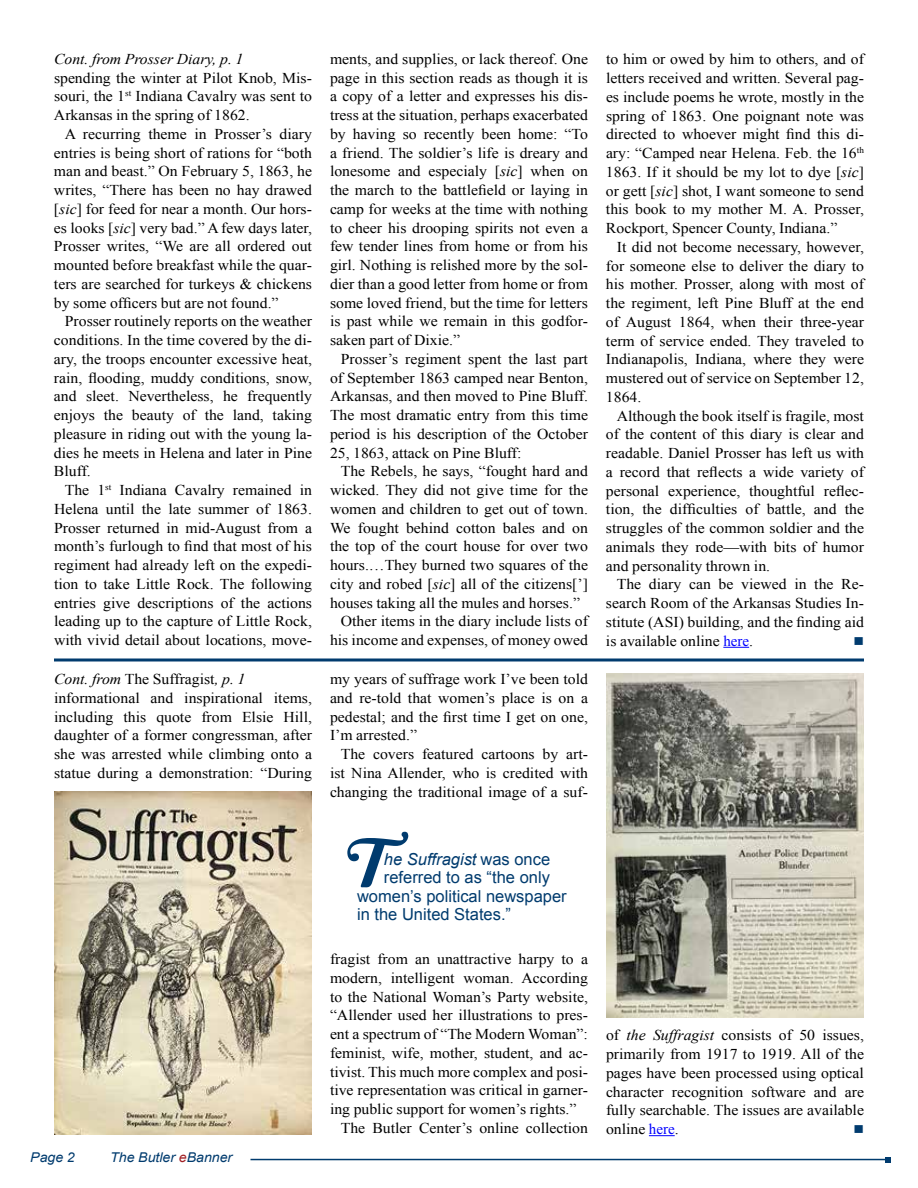
<style>
.page{position:relative;width:918px;height:1188px;background:#fff}
.page>*{position:absolute;margin:0;border:0;box-sizing:border-box;transform-origin:0 0}
.t1{font:72px "Amperzand";color:#003b6e;scale:1.05 1}
.t2{font:16.5px "Arial";color:#003b6e}
.t3{font:italic 16.5px "Arial";color:#003b6e}
.t4{font:15px/18.8px "Times New Roman";color:#000;text-align:justify;scale:1.05 1}
.t5{font:italic 15px "Times New Roman";color:#000;scale:1.05 1}
.t6{font:italic 13.5px "Arial";color:#003b6e;scale:1.05 1}
.t7{font:13.5px "Wingdings";color:#003b6e;scale:1.05 1}
.s1{font-style:italic}
.s2{font-style:normal}
.s3{color:#a01e23}
.s4{color:#00f}
</style>
<div class="page">
<hr style="left:251px;top:1159px;width:637px;height:1px;background:#003b6e">
<svg style="left:885px;top:1157px;width:6px;height:6px"></svg>
<svg style="left:54px;top:658px;width:810px;height:4px;background:#3f6b92"></svg>
<svg style="left:723px;top:647px;width:26px;height:1px"></svg>
<svg style="left:649px;top:1135px;width:26px;height:1px"></svg>
<img style="left:606px;top:674px;width:258px;height:343px">
<img style="left:54px;top:791px;width:258px;height:344px">
<p class="t5" style="left:54px;top:49px;width:182px">Cont. from Prosser Diary, p. 1</p>
<p class="t4" style="left:54px;top:68px;width:247px">spending the winter at Pilot Knob, Mis&shy;souri, the 1<sup>st</sup> Indiana Cavalry was sent to Arkansas in the spring of 1862.</p>
<p class="t4" style="left:54px;top:124px;width:247px;text-indent:11px">A recurring theme in Prosser’s diary entries is being short of rations for “both man and beast.” On February 5, 1863, he writes, “There has been no hay drawed [<span class="s1">sic</span>] for feed for near a month. Our hors&shy;es looks [<span class="s1">sic</span>] very bad.” A few days later, Prosser writes, “We are all ordered out mounted before breakfast while the quar&shy;ters are searched for turkeys &amp; chickens by some officers but are not found.”</p>
<p class="t4" style="left:54px;top:312px;width:247px;text-indent:11px">Prosser routinely reports on the weather conditions. In the time covered by the di&shy;ary, the troops encounter excessive heat, rain, flooding, muddy conditions, snow, and sleet. Nevertheless, he frequently enjoys the beauty of the land, taking pleasure in riding out with the young la&shy;dies he meets in Helena and later in Pine Bluff.</p>
<p class="t4" style="left:54px;top:481px;width:247px;text-indent:11px">The 1<sup>st</sup> Indiana Cavalry remained in Helena until the late summer of 1863.<br>Prosser returned in mid-August from a month’s furlough to find that most of his regiment had already left on the expedi&shy;tion to take Little Rock. The following entries give descriptions of the actions leading up to the capture of Little Rock, with vivid detail about locations, move-</p>
<p class="t5" style="left:54px;top:669px;width:184px">Cont. from <span class="s2">The Suffragist</span>, p. 1</p>
<p class="t4" style="left:54px;top:688px;width:247px">informational and inspirational items, including this quote from Elsie Hill, daughter of a former congressman, after she was arrested while climbing onto a statue during a demonstration: “During</p>
<p class="t6" style="left:30px;top:1148px;width:44px">Page 2</p>
<p class="t6" style="left:110px;top:1148px;width:118px">The Butler <span class="s3">e</span>Banner</p>
<p class="t4" style="left:330px;top:49px;width:247px">ments, and supplies, or lack thereof. One page in this section reads as though it is a copy of a letter and expresses his dis&shy;tress at the situation, perhaps exacerbated by having so recently been home: “To a friend. The soldier’s life is dreary and lonesome and especialy [<span class="s1">sic</span>] when on the march to the battlefield or laying in camp for weeks at the time with nothing to cheer his drooping spirits not even a few tender lines from home or from his girl. Nothing is relished more by the sol&shy;dier than a good letter from home or from some loved friend, but the time for letters is past while we remain in this godfor&shy;saken part of Dixie.”</p>
<p class="t4" style="left:330px;top:349px;width:247px;text-indent:11px">Prosser’s regiment spent the last part of September 1863 camped near Benton, Arkansas, and then moved to Pine Bluff.<br>The most dramatic entry from this time period is his description of the October 25, 1863, attack on Pine Bluff:</p>
<p class="t4" style="left:341px;top:462px;width:237px">The Rebels, he says, “fought hard and</p>
<p class="t4" style="left:330px;top:480px;width:247px">wicked. They did not give time for the</p>
<p class="t4" style="left:330px;top:499px;width:247px">women and children to get out of town.</p>
<p class="t4" style="left:330px;top:518px;width:247px">We fought behind cotton bales and on</p>
<p class="t4" style="left:330px;top:537px;width:247px">the top of the court house for over two</p>
<p class="t4" style="left:330px;top:555px;width:247px">hours.…They burned two squares of the</p>
<p class="t4" style="left:330px;top:574px;width:247px">city and robed [<span class="s1">sic</span>] all of the citizens[’]</p>
<p class="t4" style="left:330px;top:593px;width:240px">houses taking all the mules and horses.”</p>
<p class="t4" style="left:341px;top:612px;width:237px">Other items in the diary include lists of</p>
<p class="t4" style="left:330px;top:630px;width:247px">his income and expenses, of money owed</p>
<p class="t4" style="left:330px;top:669px;width:247px">my years of suffrage work I’ve been told and re-told that women’s place is on a pedestal; and the first time I get on one, I’m arrested.”</p>
<p class="t4" style="left:330px;top:744px;width:247px;text-indent:11px">The covers featured cartoons by art&shy;ist Nina Allender, who is credited with changing the traditional image of a suf-</p>
<h1 class="t1" style="left:344px;top:826px;width:47px">T</h1>
<p class="t3" style="left:384px;top:849px;width:168px">he Suffragist <span class="s2">was once</span></p>
<p class="t2" style="left:384px;top:866px;width:167px">referred to as “the only</p>
<p class="t2" style="left:357px;top:885px;width:211px">women’s political newspaper</p>
<p class="t2" style="left:357px;top:903px;width:156px">in the United States.”</p>
<p class="t4" style="left:330px;top:950px;width:247px">fragist from an unattractive harpy to a</p>
<p class="t4" style="left:330px;top:968px;width:247px">modern, intelligent woman. According</p>
<p class="t4" style="left:330px;top:987px;width:247px">to the National Woman’s Party website,</p>
<p class="t4" style="left:330px;top:1006px;width:247px">“Allender used her illustrations to pres-</p>
<p class="t4" style="left:330px;top:1025px;width:247px">ent a spectrum of “The Modern Woman”:</p>
<p class="t4" style="left:330px;top:1043px;width:247px">feminist, wife, mother, student, and ac-</p>
<p class="t4" style="left:330px;top:1062px;width:247px">tivist. This much more complex and posi-</p>
<p class="t4" style="left:330px;top:1081px;width:247px">tive representation was critical in garner-</p>
<p class="t4" style="left:330px;top:1100px;width:236px">ing public support for women’s rights.”</p>
<p class="t4" style="left:341px;top:1118px;width:237px">The Butler Center’s online collection</p>
<p class="t4" style="left:606px;top:50px;width:247px">to him or owed by him to others, and of letters received and written. Several pag&shy;es include poems he wrote, mostly in the spring of 1863. One poignant note was directed to whoever might find this di&shy;ary: “Camped near Helena. Feb. the 16<sup>th </sup>1863. If it should be my lot to dye [<span class="s1">sic</span>] or gett [<span class="s1">sic</span>] shot, I want someone to send this book to my mother M. A. Prosser, Rockport, Spencer County, Indiana.”</p>
<p class="t4" style="left:606px;top:237px;width:247px;text-indent:11px">It did not become necessary, however, for someone else to deliver the diary to his mother. Prosser, along with most of the regiment, left Pine Bluff at the end of August 1864, when their three-year term of service ended. They traveled to Indianapolis, Indiana, where they were mustered out of service on September 12, 1864.</p>
<p class="t4" style="left:606px;top:406px;width:247px;text-indent:11px">Although the book itself is fragile, most of the content of this diary is clear and readable. Daniel Prosser has left us with a record that reflects a wide variety of personal experience, thoughtful reflec&shy;tion, the difficulties of battle, and the struggles of the common soldier and the animals they rode—with bits of humor and personality thrown in.</p>
<p class="t4" style="left:606px;top:575px;width:247px;text-indent:11px">The diary can be viewed in the Re&shy;search Room of the Arkansas Studies In&shy;stitute (ASI) building, and the finding aid is available online <span class="s4">here</span>.</p>
<p class="t7" style="left:853px;top:634px;width:12px">■</p>
<p class="t4" style="left:606px;top:1026px;width:247px">of <span class="s1">the Suffragist</span> consists of 50 issues, primarily from 1917 to 1919. All of the pages have been processed using optical character recognition software and are fully searchable. The issues are available online <span class="s4">here</span>.</p>
<p class="t7" style="left:853px;top:1122px;width:12px">■</p>
</div>
